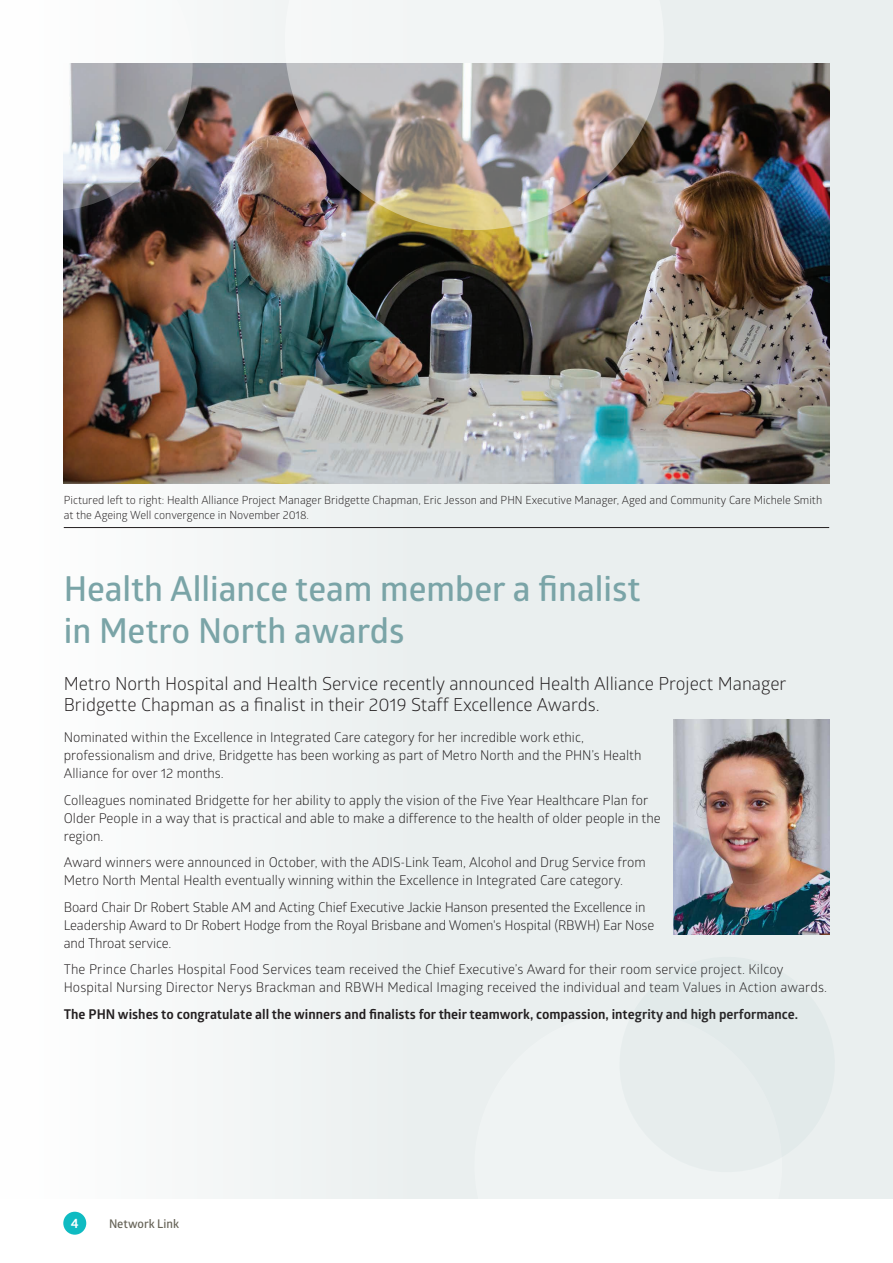
<style>
.page{position:relative;width:893px;height:1263px;background:#fff}
.page>*{position:absolute;margin:0;border:0;box-sizing:border-box;transform-origin:0 0}
.Paragraph_Style_6{font:600 34.5px/41.4px "Glober";color:#7aa4a7}
.first{font:18px/21.6px "Glober";color:#231f20}
.body{font:13.5px/18px "Glober";color:#231f20}
.t1{font:700 13.5px "Glober";color:#231f20}
.t2{font:700 13.5px "Glober";color:#fff}
.t3{font:600 12px "Glober";color:#666357}
.photo_captions{font:11.25px/15px "Glober";color:#231f20}
</style>
<div class="page">
<div style="left:0;top:0;width:893px;height:1199px;background:linear-gradient(to right,#f9fafa,#e5ebeb)"></div>
<div style="left:453px;top:990px;width:350px;height:209px;background:#eff3f3"></div>
<img style="left:64px;top:64px;width:765px;height:419px">
<hr style="left:64px;top:527px;width:765px;height:1px;background:#231f20">
<div style="left:605px;top:942px;width:244px;height:245px;background:#e7eded"></div>
<svg style="left:0;top:0;width:213px;height:231px"></svg>
<img style="left:259px;top:0;width:431px;height:256px">
<img style="left:673px;top:719px;width:156px;height:216px">
<div style="left:63px;top:1212px;width:23px;height:23px;background:#0fbbc2;border-radius:50%"></div>
<p class="photo_captions" style="left:64px;top:492px;width:760px">Pictured left to right: Health Alliance Project Manager Bridgette Chapman, Eric Jesson and PHN Executive Manager, Aged and Community Care Michele Smith at the Ageing Well convergence in November 2018.</p>
<p class="Paragraph_Style_6" style="left:64px;top:567px;width:578px">Health Alliance team member a finalist in Metro North awards</p>
<p class="first" style="left:64px;top:672px;width:724px">Metro North Hospital and Health Service recently announced Health Alliance Project Manager<br>Bridgette Chapman as a finalist in their 2019 Staff Excellence Awards.</p>
<p class="body" style="left:64px;top:728px;width:579px">Nominated within the Excellence in Integrated Care category for her incredible work ethic, professionalism and drive, Bridgette has been working as part of Metro North and the PHN’s Health<br>Alliance for over 12 months.</p>
<p class="body" style="left:64px;top:790px;width:598px">Colleagues nominated Bridgette for her ability to apply the vision of the Five Year Healthcare Plan for<br>Older People in a way that is practical and able to make a difference to the health of older people in the region.</p>
<p class="body" style="left:64px;top:853px;width:583px">Award winners were announced in October, with the ADIS-Link Team, Alcohol and Drug Service from<br>Metro North Mental Health eventually winning within the Excellence in Integrated Care category.</p>
<p class="body" style="left:64px;top:897px;width:592px">Board Chair Dr Robert Stable AM and Acting Chief Executive Jackie Hanson presented the Excellence in<br>Leadership Award to Dr Robert Hodge from the Royal Brisbane and Women's Hospital (RBWH) Ear Nose and Throat service.</p>
<p class="body" style="left:64px;top:960px;width:765px">The Prince Charles Hospital Food Services team received the Chief Executive’s Award for their room service project. Kilcoy<br>Hospital Nursing Director Nerys Brackman and RBWH Medical Imaging received the individual and team Values in Action awards.</p>
<p class="t1" style="left:64px;top:1004px;width:736px">The PHN wishes to congratulate all the winners and finalists for their teamwork, compassion, integrity and high performance.</p>
<p class="t2" style="left:71px;top:1214px;width:9px">4</p>
<p class="t3" style="left:109px;top:1215px;width:72px">Network Link</p>
</div>
